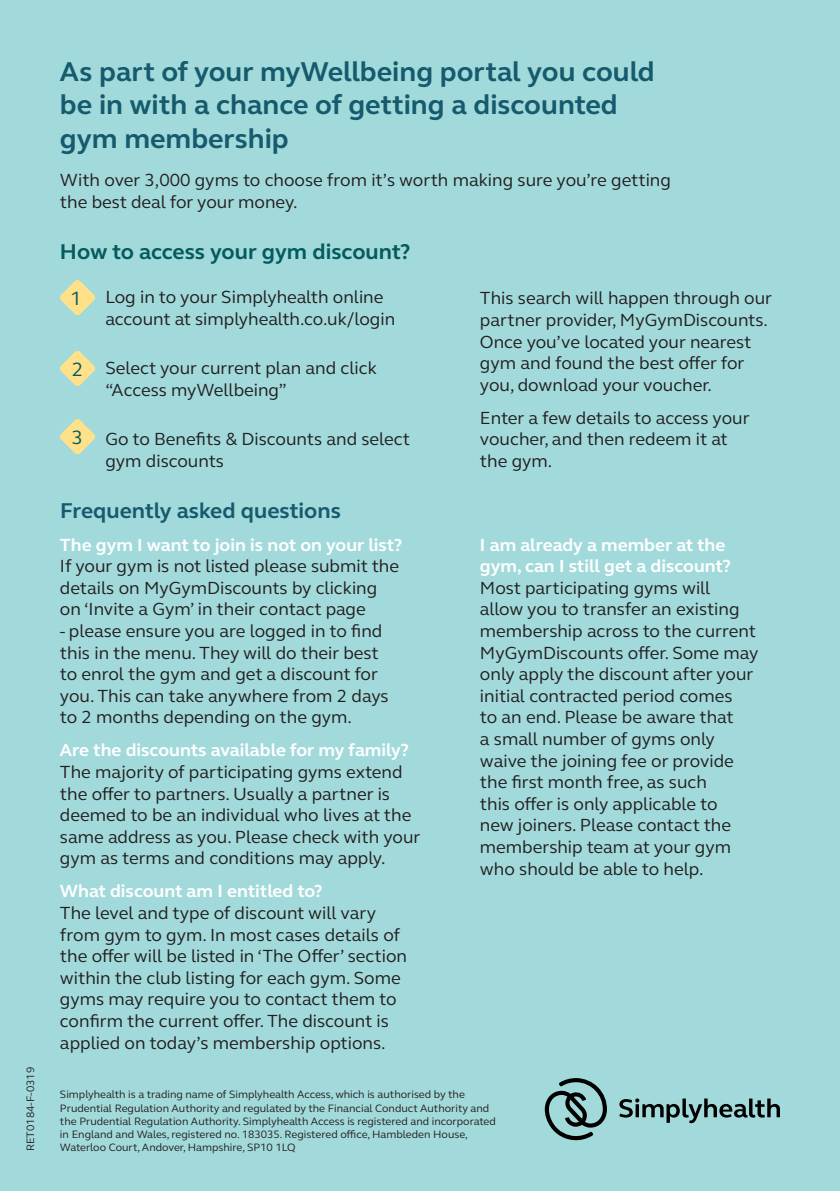
<style>
.page{position:relative;width:840px;height:1191px;background:#fff}
.page>*{position:absolute;margin:0;border:0;box-sizing:border-box;transform-origin:0 0}
.t1{font:700 28px/33.6px "FS Elliot";color:#165b6d}
.t2{font:700 22px "FS Elliot";color:#045a5d}
.t3{font:700 22px "FS Elliot";color:#165b6d}
.t4{font:19.8px "FS Elliot";color:#045a5d}
.t5{font:18px/21.6px "FS Elliot";color:#231f20}
.t6{font:700 18px/21.6px "FS Elliot";color:#fff}
.t7{font:11px/13.2px "FS Elliot";color:#231f20}
</style>
<div class="page">
<div style="left:0;top:0;width:839px;height:1191px;background:#a2dadb"></div>
<svg style="left:544px;top:1078px;width:62px;height:62px"></svg>
<svg style="left:619px;top:1098px;width:160px;height:25px"></svg>
<svg style="left:60px;top:280px;width:35px;height:35px"></svg>
<svg style="left:60px;top:351px;width:35px;height:35px"></svg>
<svg style="left:60px;top:419px;width:35px;height:35px"></svg>
<p class="t7" style="left:23px;top:1151px;width:86px;rotate:-90deg">RET0184-F-0319</p>
<h1 class="t1" style="left:60px;top:54px;width:596px">As part of your myWellbeing portal you could be in with a chance of getting a discounted gym membership</h1>
<p class="t5" style="left:60px;top:169px;width:612px">With over 3,000 gyms to choose from it’s worth making sure you’re getting the best deal for your money.</p>
<p class="t2" style="left:60px;top:237px;width:352px">How to access your gym discount?</p>
<p class="t5" style="left:105px;top:286px;width:291px">Log in to your Simplyhealth online account at simplyhealth.co.uk/login</p>
<p class="t5" style="left:105px;top:357px;width:273px">Select your current plan and click “Access myWellbeing”</p>
<p class="t5" style="left:105px;top:428px;width:306px">Go to Benefits &amp; Discounts and select gym discounts</p>
<p class="t4" style="left:70px;top:285px;width:13px">1</p>
<p class="t5" style="left:479px;top:287px;width:293px">This search will happen through our partner provider, MyGymDiscounts.<br>Once you’ve located your nearest gym and found the best offer for you, download your voucher.</p>
<p class="t5" style="left:479px;top:406px;width:271px">Enter a few details to access your voucher, and then redeem it at the gym.</p>
<p class="t4" style="left:72px;top:356px;width:13px">2</p>
<p class="t4" style="left:71px;top:424px;width:13px">3</p>
<p class="t3" style="left:60px;top:496px;width:282px">Frequently asked questions</p>
<p class="t6" style="left:60px;top:533px;width:343px">The gym I want to join is not on your list?</p>
<p class="t5" style="left:60px;top:555px;width:340px">If your gym is not listed please submit the details on MyGymDiscounts by clicking on ‘Invite a Gym’ in their contact page</p>
<p class="t5" style="left:60px;top:619px;width:330px">- please ensure you are logged in to find this in the menu. They will do their best to enrol the gym and get a discount for you. This can take anywhere from 2 days to 2 months depending on the gym.</p>
<p class="t6" style="left:60px;top:739px;width:350px">Are the discounts available for my family?</p>
<p class="t5" style="left:60px;top:760px;width:362px">The majority of participating gyms extend the offer to partners. Usually a partner is deemed to be an individual who lives at the same address as you. Please check with your gym as terms and conditions may apply.</p>
<p class="t6" style="left:60px;top:880px;width:264px">What discount am I entitled to?</p>
<p class="t5" style="left:60px;top:901px;width:348px">The level and type of discount will vary from gym to gym. In most cases details of the offer will be listed in ‘The Offer’ section within the club listing for each gym. Some gyms may require you to contact them to confirm the current offer. The discount is applied on today’s membership options.</p>
<p class="t6" style="left:479px;top:533px;width:252px">I am already a member at the gym, can I still get a discount?</p>
<p class="t5" style="left:479px;top:576px;width:280px">Most participating gyms will<br>allow you to transfer an existing membership across to the current<br>MyGymDiscounts offer. Some may only apply the discount after your initial contracted period comes<br>to an end. Please be aware that<br>a small number of gyms only waive the joining fee or provide the first month free, as such<br>this offer is only applicable to<br>new joiners. Please contact the membership team at your gym who should be able to help.</p>
<p class="t7" style="left:60px;top:1087px;width:437px">Simplyhealth is a trading name of Simplyhealth Access, which is authorised by the Prudential Regulation Authority and regulated by the Financial Conduct Authority and the Prudential Regulation Authority. Simplyhealth Access is registered and incorporated in England and Wales, registered no. 183035. Registered office, Hambleden House, Waterloo Court, Andover, Hampshire, SP10 1LQ</p>
</div>
